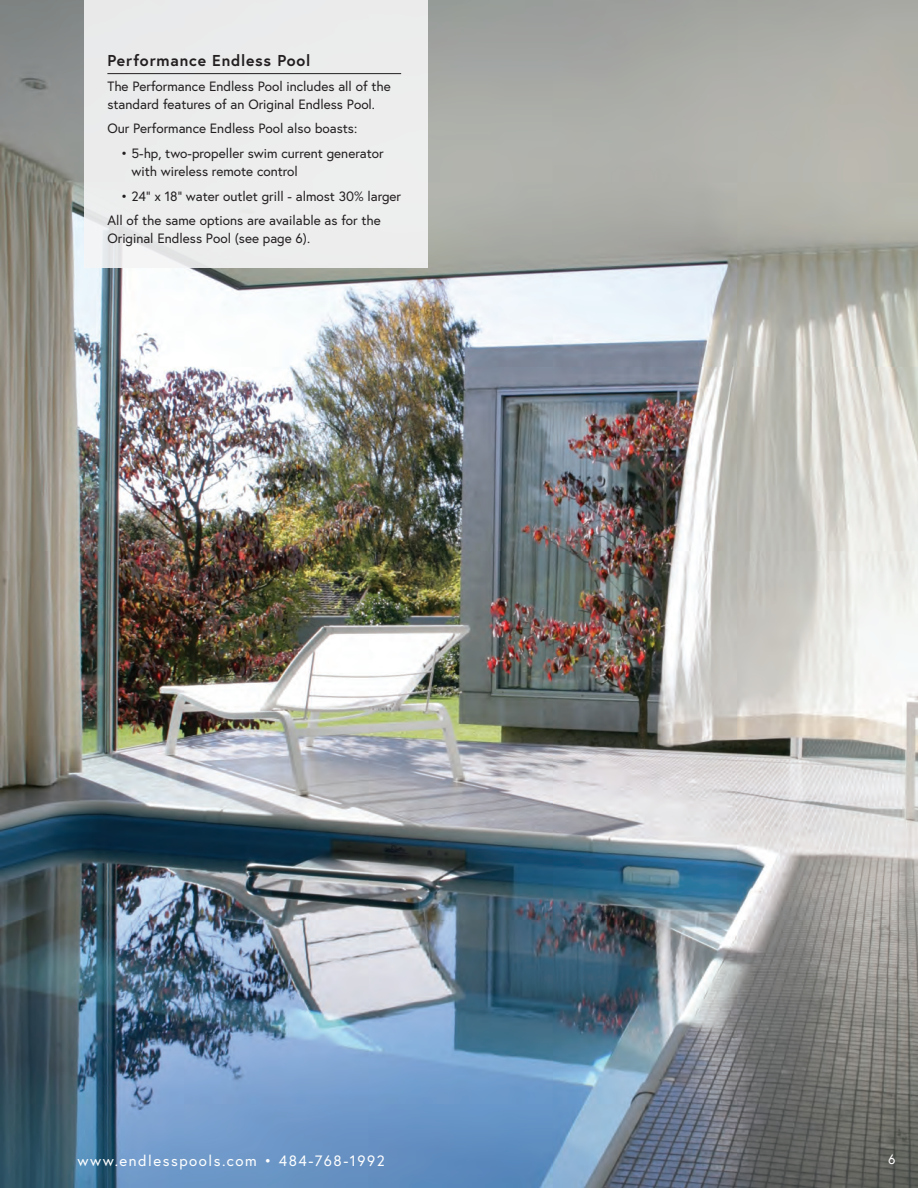
<style>
.page{position:relative;width:918px;height:1188px;background:#fff}
.page>*{position:absolute;margin:0;border:0;box-sizing:border-box;transform-origin:0 0}
.t1{font:700 15.75px "Europa";letter-spacing:.05em;color:#231f20}
.t2{font:15px "Europa";letter-spacing:.1em;color:#fff}
.t3{font:13.5px/18px "Europa";color:#231f20}
.t4{font:13.5px "Europa";color:#fff}
</style>
<div class="page">
<img style="left:0;top:0;width:918px;height:1188px">
<div style="left:85px;top:0;width:343px;height:268px;background:#ececed"></div>
<hr style="left:107px;top:73px;width:294px;height:1px;background:#231f20">
<p class="t1" style="left:107px;top:50px;width:205px">Performance Endless Pool</p>
<p class="t3" style="left:107px;top:77px;width:285px">The Performance Endless Pool includes all of the standard features of an Original Endless Pool.</p>
<p class="t3" style="left:107px;top:119px;width:251px">Our Performance Endless Pool also boasts:</p>
<p class="t3" style="left:131px;top:144px;width:254px;text-indent:-11px">• 5-hp, two-propeller swim current generator with wireless remote control</p>
<p class="t3" style="left:121px;top:187px;width:282px">• 24" x 18" water outlet grill - almost 30% larger</p>
<p class="t3" style="left:107px;top:212px;width:275px">All of the same options are available as for the<br>Original Endless Pool (see page 6).</p>
<p class="t2" style="left:77px;top:1151px;width:309px">www.endlesspools.com • 484-768-1992</p>
<p class="t4" style="left:888px;top:1151px;width:9px">6</p>
</div>
